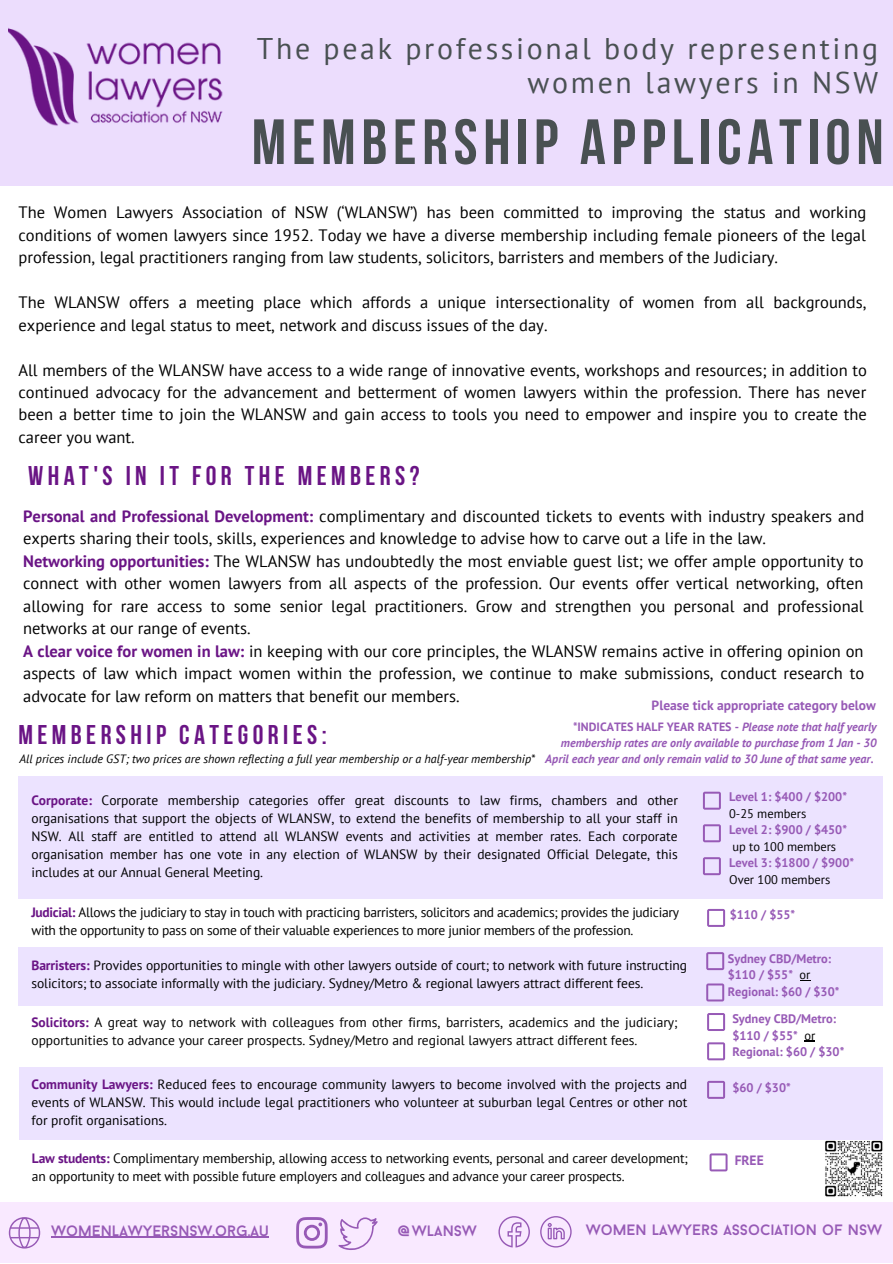
<style>
.page{position:relative;width:893px;height:1264px;background:#fff}
.page>*{position:absolute;margin:0;border:0;box-sizing:border-box;transform-origin:0 0}
.t1{font:700 63.75px "Bebas Neue";letter-spacing:.09em;color:#495052}
.t2{font:29.85px/33.8px "PT Sans";letter-spacing:.09em;color:#495052;text-align:right}
.t3{font:700 27px "Bebas Neue";letter-spacing:.165em;color:#6a1485}
.t4{font:16.5px/22.5px "PT Sans";color:#000;text-align:justify}
.t5{font:15px "Baron Neue";color:#975ab6}
.t6{font:13.5px/18px "PT Sans";letter-spacing:-.005em;color:#000}
.t7{font:700 13.5px "PT Sans";color:#975ab6}
.t8{font:700 12.45px/16.8px "PT Sans";color:#975ab6}
.t9{font:12.45px "PT Sans";color:#000}
.t10{font:italic 700 12px/16px "PT Sans";color:#975ab6;text-align:right}
.t11{font:italic 12px "PT Sans";color:#000}
.s1{font-weight:700;color:#6a1485}
.s2{font-style:normal}
.s3{font-weight:400;color:#000}
</style>
<div class="page">
<div style="left:0;top:1201px;width:892px;height:61px;background:#f9e9ff"></div>
<div style="left:0;top:0;width:892px;height:185px;background:#ecddfd"></div>
<svg style="left:9px;top:1217px;width:31px;height:31px"></svg>
<hr style="left:51px;top:1236px;width:218px;height:1px;background:#975ab6">
<svg style="left:498px;top:1216px;width:32px;height:31px"></svg>
<svg style="left:540px;top:1216px;width:31px;height:31px"></svg>
<svg style="left:338px;top:1217px;width:39px;height:32px"></svg>
<svg style="left:296px;top:1217px;width:31px;height:31px"></svg>
<div style="left:19px;top:776px;width:863px;height:123px;background:#ece3ff"></div>
<div style="left:19px;top:947px;width:863px;height:59px;background:#ece3ff"></div>
<div style="left:20px;top:1067px;width:862px;height:72px;background:#ece3ff"></div>
<svg style="left:707px;top:908px;width:18px;height:18px"></svg>
<img style="left:9px;top:28px;width:214px;height:98px">
<img style="left:825px;top:1140px;width:58px;height:57px">
<svg style="left:706px;top:952px;width:18px;height:18px"></svg>
<svg style="left:706px;top:983px;width:18px;height:18px"></svg>
<svg style="left:702px;top:791px;width:18px;height:18px"></svg>
<svg style="left:702px;top:824px;width:18px;height:18px"></svg>
<svg style="left:702px;top:857px;width:18px;height:18px"></svg>
<svg style="left:707px;top:1013px;width:18px;height:18px"></svg>
<svg style="left:707px;top:1042px;width:18px;height:18px"></svg>
<svg style="left:707px;top:1080px;width:18px;height:18px"></svg>
<svg style="left:709px;top:1153px;width:18px;height:18px"></svg>
<p class="t2" style="left:257px;top:31px;width:622px">The peak professional body representing women lawyers in NSW</p>
<p class="t1" style="left:252px;top:116px;width:633px">MEMBERSHIP APPLICATION</p>
<p class="t4" style="left:19px;top:201px;width:849px">The Women Lawyers Association of NSW (‘WLANSW’) has been committed to improving the status and working conditions of women lawyers since 1952. Today we have a diverse membership including female pioneers of the legal profession, legal practitioners ranging from law students, solicitors, barristers and members of the Judiciary.</p>
<p class="t4" style="left:19px;top:291px;width:849px">The WLANSW offers a meeting place which affords a unique intersectionality of women from all backgrounds, experience and legal status to meet, network and discuss issues of the day.</p>
<p class="t4" style="left:19px;top:358px;width:849px">All members of the WLANSW have access to a wide range of innovative events, workshops and resources; in addition to continued advocacy for the advancement and betterment of women lawyers within the profession. There has never been a better time to join the WLANSW and gain access to tools you need to empower and inspire you to create the career you want.</p>
<p class="t3" style="left:28px;top:464px;width:392px">WHAT'S IN IT FOR THE MEMBERS?</p>
<p class="t4" style="left:23px;top:504px;width:842px"><span class="s1">Personal and Professional Development:</span> complimentary and discounted tickets to events with industry speakers and experts sharing their tools, skills, experiences and knowledge to advise how to carve out a life in the law.</p>
<p class="t4" style="left:23px;top:549px;width:842px"><span class="s1">Networking opportunities:</span> The WLANSW has undoubtedly the most enviable guest list; we offer ample opportunity to connect with other women lawyers from all aspects of the profession. Our events offer vertical networking, often allowing for rare access to some senior legal practitioners. Grow and strengthen you personal and professional networks at our range of events.</p>
<p class="t4" style="left:23px;top:639px;width:842px"><span class="s1">A clear voice for women in law:</span> in keeping with our core principles, the WLANSW remains active in offering opinion on aspects of law which impact women within the profession, we continue to make submissions, conduct research to advocate for law reform on matters that benefit our members.</p>
<p class="t7" style="left:651px;top:696px;width:226px">Please tick appropriate category below</p>
<p class="t10" style="left:545px;top:718px;width:333px"><span class="s2">*INDICATES HALF YEAR RATES -</span> Please note that half yearly membership rates are only available to purchase from 1 Jan - 30<br>April each year and only remain valid to 30 June of that same year.</p>
<p class="t3" style="left:19px;top:723px;width:309px">MEMBERSHIP CATEGORIES:</p>
<p class="t11" style="left:20px;top:751px;width:517px">All prices include GST; two prices are shown reflecting a full year membership or a half-year membership*</p>
<p class="t6" style="left:31px;top:791px;width:648px;text-align:justify"><span class="s1">Corporate:</span> Corporate membership categories offer great discounts to law firms, chambers and other organisations that support the objects of WLANSW, to extend the benefits of membership to all your staff in NSW. All staff are entitled to attend all WLANSW events and activities at member rates. Each corporate organisation member has one vote in any election of WLANSW by their designated Official Delegate, this includes at our Annual General Meeting.</p>
<p class="t6" style="left:31px;top:902px;width:649px"><span class="s1">Judicial:</span> Allows the judiciary to stay in touch with practicing barristers, solicitors and academics; provides the judiciary with the opportunity to pass on some of their valuable experiences to more junior members of the profession.</p>
<p class="t6" style="left:31px;top:956px;width:657px"><span class="s1">Barristers:</span> Provides opportunities to mingle with other lawyers outside of court; to network with future instructing solicitors; to associate informally with the judiciary. Sydney/Metro &amp; regional lawyers attract different fees.</p>
<p class="t6" style="left:31px;top:1013px;width:647px"><span class="s1">Solicitors:</span> A great way to network with colleagues from other firms, barristers, academics and the judiciary; opportunities to advance your career prospects. Sydney/Metro and regional lawyers attract different fees.</p>
<p class="t6" style="left:32px;top:1075px;width:657px;text-align:justify"><span class="s1">Community Lawyers:</span> Reduced fees to encourage community lawyers to become involved with the projects and events of WLANSW. This would include legal practitioners who volunteer at suburban legal Centres or other not for profit organisations.</p>
<p class="t6" style="left:32px;top:1149px;width:657px"><span class="s1">Law students:</span> Complimentary membership, allowing access to networking events, personal and career development; an opportunity to meet with possible future employers and colleagues and advance your career prospects.</p>
<p class="t8" style="left:729px;top:788px;width:119px">Level 1: $400 / $200*</p>
<p class="t9" style="left:729px;top:804px;width:79px">0-25 members</p>
<p class="t8" style="left:729px;top:821px;width:119px">Level 2: $900 / $450*</p>
<p class="t9" style="left:732px;top:838px;width:105px">up to 100 members</p>
<p class="t8" style="left:729px;top:854px;width:126px">Level 3: $1800 / $900*</p>
<p class="t9" style="left:729px;top:871px;width:103px">Over 100 members</p>
<p class="t8" style="left:729px;top:906px;width:67px">$110 / $55*</p>
<p class="t8" style="left:727px;top:949px;width:105px">Sydney CBD/Metro: $110 / $55* <span class="s3">or</span></p>
<p class="t8" style="left:727px;top:983px;width:113px">Regional: $60 / $30*</p>
<p class="t8" style="left:732px;top:1010px;width:105px">Sydney CBD/Metro:</p>
<p class="t8" style="left:732px;top:1026px;width:84px">$110 / $55* <span class="s3">or</span></p>
<p class="t8" style="left:732px;top:1043px;width:113px">Regional: $60 / $30*</p>
<p class="t8" style="left:732px;top:1078px;width:60px">$60 / $30*</p>
<p class="t7" style="left:734px;top:1151px;width:31px">FREE</p>
<p class="t5" style="left:51px;top:1224px;width:219px">WOMENLAWYERSNSW.ORG.AU</p>
<p class="t5" style="left:586px;top:1223px;width:298px">WOMEN LAWYERS ASSOCIATION OF NSW</p>
<p class="t5" style="left:398px;top:1224px;width:80px">@WLANSW</p>
</div>
